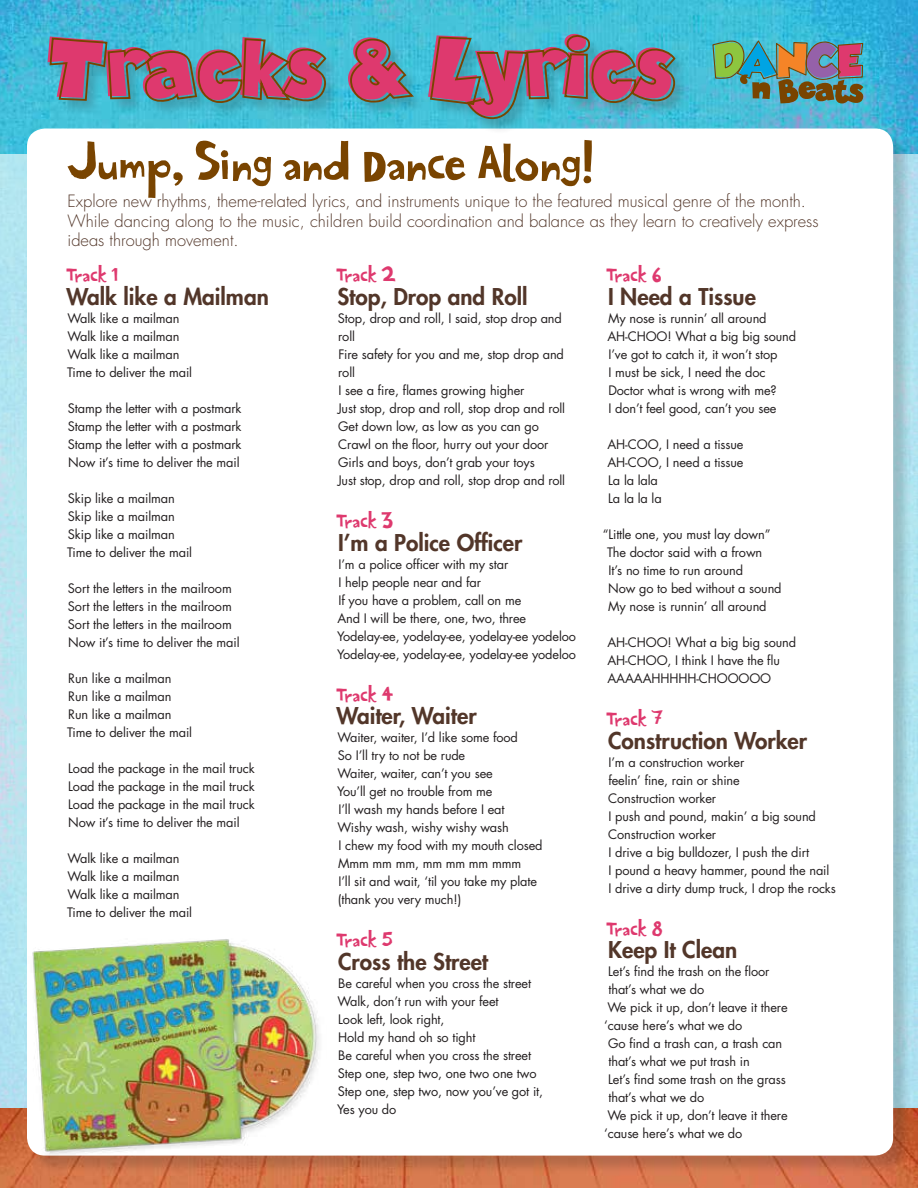
<style>
.page{position:relative;width:918px;height:1188px;background:#fff}
.page>*{position:absolute;margin:0;border:0;box-sizing:border-box;transform-origin:0 0}
.t1{font:105px "Toons";letter-spacing:.06em;color:#de396e}
.t2{font:51px "Potato Cut TT";letter-spacing:-.025em;color:#794400}
.t3{font:800 22.5px "Futura";color:#523629}
.t4{font:21px "Potato Cut TT";letter-spacing:-.01em;color:#de396e}
.t5{font:300 16.5px/19.5px "Futura";color:#523629}
.t6{font:12.75px/18px "Futura";letter-spacing:-.01em;color:#231f20}
</style>
<div class="page">
<img style="left:0;top:153px;width:918px;height:955px">
<img style="left:0;top:0;width:918px;height:153px">
<img style="left:0;top:1108px;width:918px;height:80px">
<div style="left:29px;top:131px;width:883px;height:1044px;background:#231f20;opacity:.2"></div>
<div style="left:27px;top:129px;width:866px;height:1027px;background:#fff;border-radius:18px"></div>
<div style="left:50px;top:36px;width:639px;height:99px;background:#231f20;opacity:.2"></div>
<svg style="left:48px;top:34px;width:280px;height:74px;background:#47a6b1"></svg>
<svg style="left:351px;top:38px;width:64px;height:65px;background:#47a4ae"></svg>
<svg style="left:429px;top:33px;width:248px;height:88px;background:#48a7b4"></svg>
<img style="left:712px;top:40px;width:152px;height:66px">
<img style="left:0;top:878px;width:348px;height:297px">
<h1 class="t1" style="left:51px;top:16px;width:619px">Tracks &amp; Lyrics</h1>
<h2 class="t2" style="left:68px;top:128px;width:529px">Jump, Sing and Dance Along!</h2>
<p class="t5" style="left:68px;top:192px;width:753px">Explore new rhythms, theme-related lyrics, and instruments unique to the featured musical genre of the month.<br>While dancing along to the music, children build coordination and balance as they learn to creatively express ideas through movement.</p>
<h3 class="t4" style="left:67px;top:261px;width:54px">Track 1</h3>
<h3 class="t3" style="left:66px;top:282px;width:204px">Walk like a Mailman</h3>
<p class="t6" style="left:67px;top:309px;width:127px">Walk like a mailman<br>Walk like a mailman<br>Walk like a mailman<br>Time to deliver the mail</p>
<p class="t6" style="left:68px;top:399px;width:175px;text-align:justify">Stamp the letter with a postmark Stamp the letter with a postmark Stamp the letter with a postmark Now it’s time to deliver the mail</p>
<p class="t6" style="left:67px;top:489px;width:127px">Skip like a mailman<br>Skip like a mailman<br>Skip like a mailman<br>Time to deliver the mail</p>
<p class="t6" style="left:68px;top:579px;width:173px">Sort the letters in the mailroom<br>Sort the letters in the mailroom<br>Sort the letters in the mailroom<br>Now it’s time to deliver the mail</p>
<p class="t6" style="left:67px;top:669px;width:127px">Run like a mailman<br>Run like a mailman<br>Run like a mailman<br>Time to deliver the mail</p>
<p class="t6" style="left:68px;top:759px;width:188px;text-align:justify">Load the package in the mail truck Load the package in the mail truck Load the package in the mail truck Now it’s time to deliver the mail</p>
<p class="t6" style="left:67px;top:849px;width:127px">Walk like a mailman<br>Walk like a mailman<br>Walk like a mailman<br>Time to deliver the mail</p>
<h3 class="t4" style="left:337px;top:261px;width:60px">Track 2</h3>
<h3 class="t3" style="left:337px;top:282px;width:192px">Stop, Drop and Roll</h3>
<p class="t6" style="left:338px;top:309px;width:229px">Stop, drop and roll, I said, stop drop and roll<br>Fire safety for you and me, stop drop and roll<br>I see a fire, flames growing higher<br>Just stop, drop and roll, stop drop and roll<br>Get down low, as low as you can go<br>Crawl on the floor, hurry out your door<br>Girls and boys, don’t grab your toys<br>Just stop, drop and roll, stop drop and roll</p>
<h3 class="t4" style="left:337px;top:506px;width:58px">Track 3</h3>
<h3 class="t3" style="left:338px;top:527px;width:186px">I’m a Police Officer</h3>
<p class="t6" style="left:337px;top:555px;width:240px">I’m a police officer with my star<br>I help people near and far<br>If you have a problem, call on me<br>And I will be there, one, two, three Yodelay-ee, yodelay-ee, yodelay-ee yodeloo Yodelay-ee, yodelay-ee, yodelay-ee yodeloo</p>
<h3 class="t4" style="left:337px;top:680px;width:58px">Track 4</h3>
<h3 class="t3" style="left:336px;top:701px;width:142px">Waiter, Waiter</h3>
<p class="t6" style="left:337px;top:728px;width:207px">Waiter, waiter, I’d like some food<br>So I’ll try to not be rude<br>Waiter, waiter, can’t you see<br>You’ll get no trouble from me<br>I’ll wash my hands before I eat<br>Wishy wash, wishy wishy wash<br>I chew my food with my mouth closed<br>Mmm mm mm, mm mm mm mmm<br>I’ll sit and wait, ‘til you take my plate (thank you very much!)</p>
<h3 class="t4" style="left:337px;top:926px;width:58px">Track 5</h3>
<h3 class="t3" style="left:338px;top:947px;width:152px">Cross the Street</h3>
<p class="t6" style="left:337px;top:974px;width:208px">Be careful when you cross the street<br>Walk, don’t run with your feet<br>Look left, look right,<br>Hold my hand oh so tight<br>Be careful when you cross the street<br>Step one, step two, one two one two<br>Step one, step two, now you’ve got it,<br>Yes you do</p>
<h3 class="t4" style="left:607px;top:261px;width:57px">Track 6</h3>
<h3 class="t3" style="left:608px;top:282px;width:149px">I Need a Tissue</h3>
<p class="t6" style="left:608px;top:309px;width:190px">My nose is runnin’ all around<br>AH-CHOO! What a big big sound<br>I’ve got to catch it, it won’t stop<br>I must be sick, I need the doc<br>Doctor what is wrong with me?<br>I don’t feel good, can’t you see</p>
<p class="t6" style="left:608px;top:435px;width:138px">AH-COO, I need a tissue<br>AH-COO, I need a tissue<br>La la lala<br>La la la la</p>
<p class="t6" style="left:607px;top:525px;width:176px;text-indent:-4px">“Little one, you must lay down”<br>The doctor said with a frown<br>It’s no time to run around<br>Now go to bed without a sound<br>My nose is runnin’ all around</p>
<p class="t6" style="left:608px;top:633px;width:190px">AH-CHOO! What a big big sound<br>AH-CHOO, I think I have the flu<br>AAAAAHHHHH-CHOOOOO</p>
<h3 class="t4" style="left:607px;top:704px;width:58px">Track 7</h3>
<h3 class="t3" style="left:608px;top:725px;width:201px">Construction Worker</h3>
<p class="t6" style="left:608px;top:753px;width:229px">I’m a construction worker<br>feelin’ fine, rain or shine<br>Construction worker<br>I push and pound, makin’ a big sound<br>Construction worker<br>I drive a big bulldozer, I push the dirt<br>I pound a heavy hammer, pound the nail<br>I drive a dirty dump truck, I drop the rocks</p>
<h3 class="t4" style="left:607px;top:914px;width:58px">Track 8</h3>
<h3 class="t3" style="left:608px;top:935px;width:131px">Keep It Clean</h3>
<p class="t6" style="left:608px;top:962px;width:163px">Let’s find the trash on the floor</p>
<p class="t6" style="left:608px;top:980px;width:97px">that’s what we do</p>
<p class="t6" style="left:607px;top:998px;width:182px">We pick it up, don’t leave it there</p>
<p class="t6" style="left:604px;top:1016px;width:140px">‘cause here’s what we do</p>
<p class="t6" style="left:608px;top:1034px;width:175px">Go find a trash can, a trash can</p>
<p class="t6" style="left:608px;top:1052px;width:143px">that’s what we put trash in</p>
<p class="t6" style="left:608px;top:1070px;width:179px">Let’s find some trash on the grass</p>
<p class="t6" style="left:608px;top:1088px;width:97px">that’s what we do</p>
<p class="t6" style="left:607px;top:1106px;width:182px">We pick it up, don’t leave it there</p>
<p class="t6" style="left:604px;top:1124px;width:140px">‘cause here’s what we do</p>
</div>
